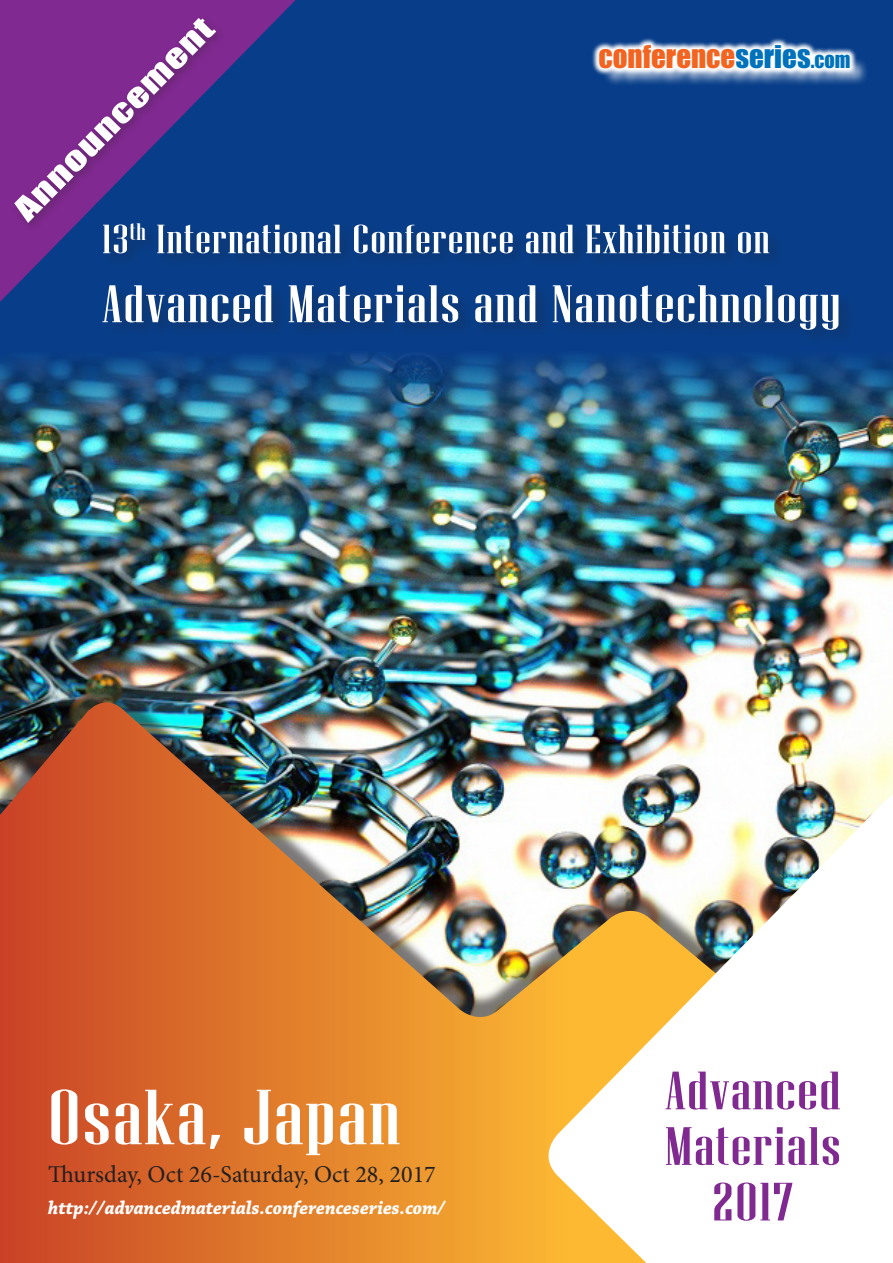
<style>
.page{position:relative;width:893px;height:1263px;background:#fff}
.page>*{position:absolute;margin:0;border:0;box-sizing:border-box;transform-origin:0 0}
.t1{font:77.85px "Niagara Solid";letter-spacing:.02em;color:#fff;scale:1.39 1}
.t2{font:53.85px/55.7px "Niagara Solid";letter-spacing:.02em;color:#802990;text-align:center;scale:1.39 1}
.t3{font:52.65px "Niagara Solid";letter-spacing:.02em;color:#fff;scale:1.39 1}
.t4{font:40.65px "Niagara Solid";letter-spacing:.02em;color:#fff;scale:1.39 1}
.t5{font:30px "Impact";color:#fff;scale:1.39 1}
.t6{font:28.95px "Impact";color:#f36421}
.t7{font:24.15px "Minion Pro";color:#231f20}
.t8{font:italic 700 19.5px "Chaparral Pro";color:#fff;scale:.95 1}
.s1{color:#0072bc}
.s2{font-size:20.25px;color:#0072bc}
</style>
<div class="page">
<img style="left:0;top:468px;width:893px;height:210px">
<img style="left:0;top:0;width:893px;height:468px">
<svg style="left:0;top:0;width:296px;height:302px;background:#34368b"></svg>
<div style="left:0;top:678px;width:893px;height:576px;background:#231f20;opacity:.6"></div>
<img style="left:0;top:702px;width:893px;height:561px">
<img style="left:537px;top:795px;width:356px;height:468px">
<div style="left:10px;top:14px;width:217px;height:219px;background:#231f20;opacity:.3"></div>
<div style="left:602px;top:47px;width:266px;height:39px;background:#fff;opacity:.75"></div>
<svg style="left:591px;top:37px;width:266px;height:39px"></svg>
<div style="left:101px;top:220px;width:754px;height:126px;background:#231f20;opacity:.3"></div>
<p class="t5" style="left:3px;top:197px;width:194px;rotate:-45deg">ANNOUNCEMENT</p>
<p class="t6" style="left:598px;top:34px;width:253px">CONFERENCE<span class="s1">SERIES</span><span class="s2">.COM</span></p>
<p class="t4" style="left:102px;top:218px;width:482px">13<sup>th</sup> International Conference and Exhibition on</p>
<p class="t3" style="left:102px;top:276px;width:533px">Advanced Materials and Nanotechnology</p>
<p class="t1" style="left:48px;top:1076px;width:255px">Osaka, Japan</p>
<p class="t7" style="left:48px;top:1158px;width:389px">Thursday, Oct 26-Saturday, Oct 28, 2017</p>
<p class="t8" style="left:48px;top:1196px;width:420px">http://advancedmaterials.conferenceseries.com/</p>
<p class="t2" style="left:665px;top:1063px;width:128px">Advanced<br>Materials<br>2017</p>
</div>
